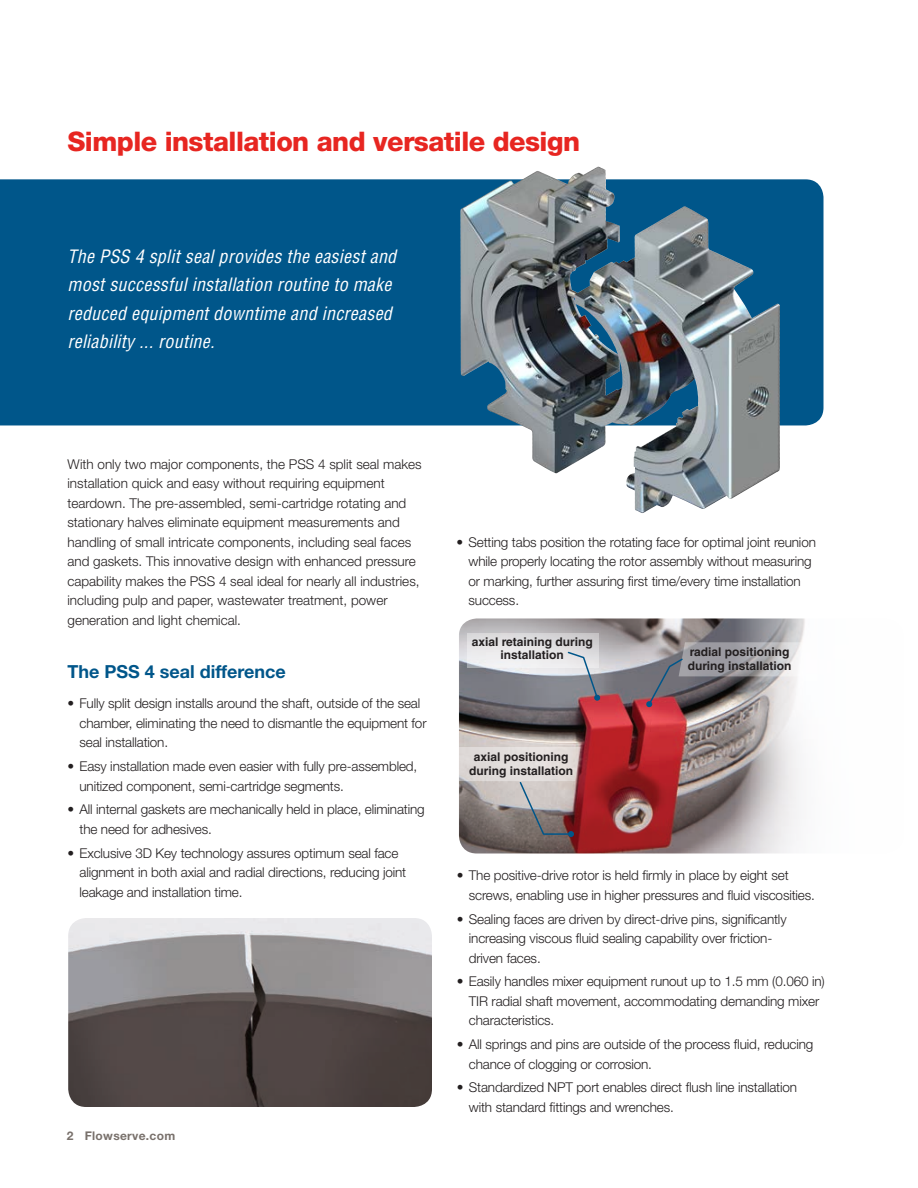
<style>
.page{position:relative;width:918px;height:1188px;background:#fff}
.page>*{position:absolute;margin:0;border:0;box-sizing:border-box;transform-origin:0 0}
.Headline_Level_1__re{font:800 27px "Helvetica Neue LT Std";letter-spacing:-.02em;color:#e72621}
.Intro_copy{font:italic condensed 18px/28.5px "Helvetica LT Std";letter-spacing:.015em;color:#fff}
.Subhead_Level_1__blu{font:700 18px "Helvetica Neue LT Std";color:#00568a}
.Body_copy{font:300 13.5px/19.5px "Helvetica Neue LT Std";letter-spacing:-.01em;color:#231f20}
.Subhead_1{font:700 12px/13.5px "Helvetica LT Std";color:#231f20;text-align:center}
.t1{font:700 12px "Helvetica Neue LT Std";letter-spacing:.025em;color:#79716c}
</style>
<div class="page">
<img style="left:459px;top:618px;width:346px;height:236px">
<svg style="left:467px;top:634px;width:132px;height:34px;background:#e3e2e4"></svg>
<div style="left:0;top:179px;width:824px;height:246px;background:#00568a"></div>
<img style="left:460px;top:167px;width:321px;height:346px">
<img style="left:68px;top:918px;width:364px;height:189px">
<svg style="left:646px;top:642px;width:159px;height:65px;background:#9b969a"></svg>
<svg style="left:459px;top:747px;width:121px;height:90px;background:#b1a7a6"></svg>
<svg style="left:567px;top:651px;width:33px;height:50px;background:#aaaab2"></svg>
<p class="Headline_Level_1__re" style="left:68px;top:125px;width:514px">Simple installation and versatile design</p>
<p class="Intro_copy" style="left:68px;top:242px;width:330px">The PSS 4 split seal provides the easiest and most successful installation routine to make reduced equipment downtime and increased reliability ... routine.</p>
<p class="Body_copy" style="left:68px;top:454px;width:356px">With only two major components, the PSS 4 split seal makes installation quick and easy without requiring equipment teardown. The pre-assembled, semi-cartridge rotating and stationary halves eliminate equipment measurements and handling of small intricate components, including seal faces and gaskets. This innovative design with enhanced pressure capability makes the PSS 4 seal ideal for nearly all industries, including pulp and paper, wastewater treatment, power generation and light chemical.</p>
<p class="Subhead_Level_1__blu" style="left:68px;top:661px;width:220px">The PSS 4 seal difference</p>
<p class="Body_copy" style="left:79px;top:693px;width:349px;text-indent:-12px">• Fully split design installs around the shaft, outside of the seal chamber, eliminating the need to dismantle the equipment for seal installation.</p>
<p class="Body_copy" style="left:79px;top:756px;width:339px;text-indent:-12px">• Easy installation made even easier with fully pre-assembled, unitized component, semi-cartridge segments.</p>
<p class="Body_copy" style="left:79px;top:799px;width:347px;text-indent:-12px">• All internal gaskets are mechanically held in place, eliminating the need for adhesives.</p>
<p class="Body_copy" style="left:79px;top:843px;width:328px;text-indent:-12px">• Exclusive 3D Key technology assures optimum seal face alignment in both axial and radial directions, reducing joint leakage and installation time.</p>
<p class="t1" style="left:67px;top:1128px;width:110px">2 Flowserve.com</p>
<p class="Body_copy" style="left:469px;top:532px;width:349px;text-indent:-12px">• Setting tabs position the rotating face for optimal joint reunion while properly locating the rotor assembly without measuring or marking, further assuring first time/every time installation success.</p>
<p class="Subhead_1" style="left:472px;top:635px;width:122px">axial retaining during installation</p>
<p class="Subhead_1" style="left:469px;top:750px;width:105px">axial positioning during installation</p>
<p class="Subhead_1" style="left:688px;top:645px;width:105px;text-align:left">radial positioning during installation</p>
<p class="Body_copy" style="left:469px;top:866px;width:348px;text-indent:-12px">• The positive-drive rotor is held firmly in place by eight set screws, enabling use in higher pressures and fluid viscosities.</p>
<p class="Body_copy" style="left:469px;top:909px;width:319px;text-indent:-12px">• Sealing faces are driven by direct-drive pins, significantly increasing viscous fluid sealing capability over friction&shy;driven faces.</p>
<p class="Body_copy" style="left:469px;top:972px;width:357px;text-indent:-12px">• Easily handles mixer equipment runout up to 1.5 mm (0.060 in)<br>TIR radial shaft movement, accommodating demanding mixer characteristics.</p>
<p class="Body_copy" style="left:469px;top:1034px;width:346px;text-indent:-12px">• All springs and pins are outside of the process fluid, reducing chance of clogging or corrosion.</p>
<p class="Body_copy" style="left:469px;top:1078px;width:330px;text-indent:-12px">• Standardized NPT port enables direct flush line installation with standard fittings and wrenches.</p>
</div>
